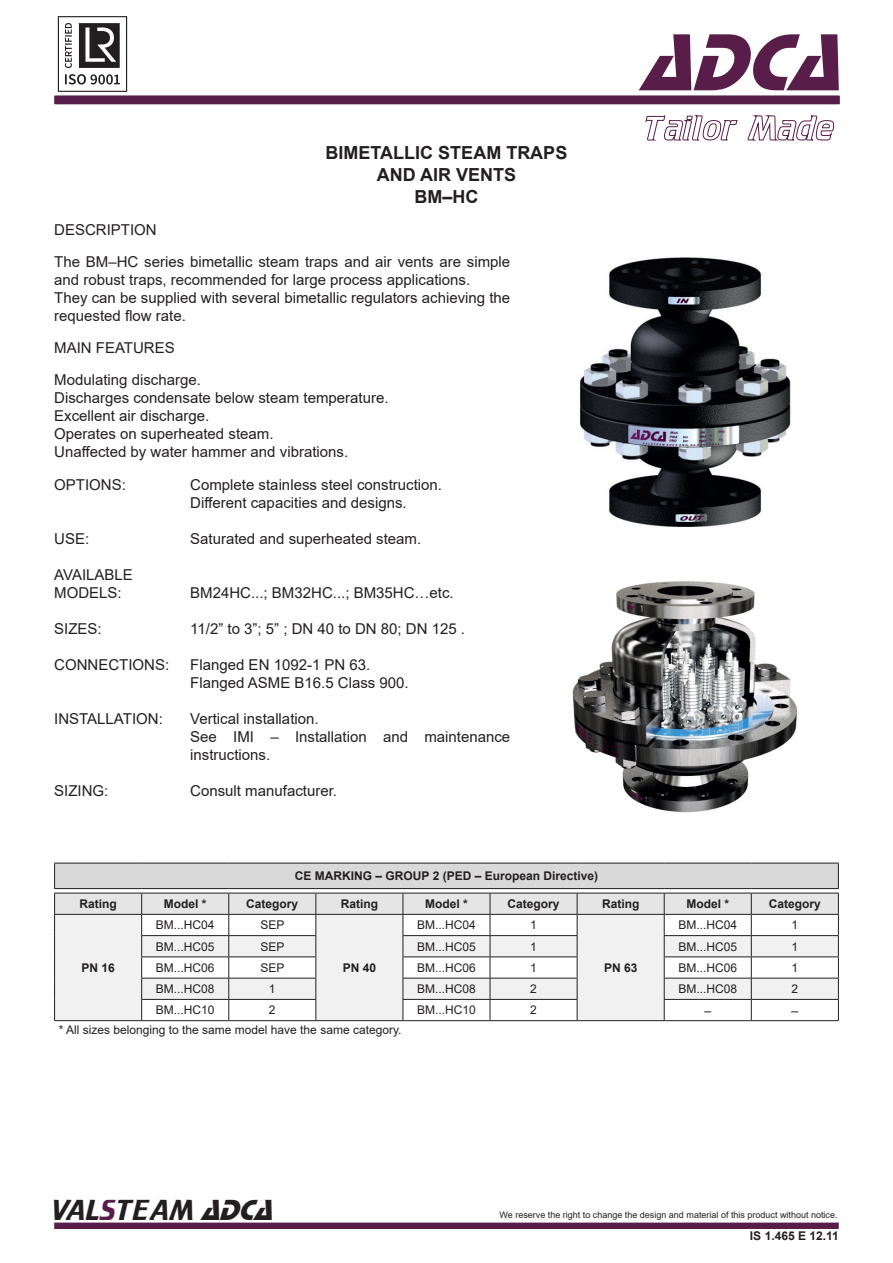
<style>
.page{position:relative;width:893px;height:1263px;background:#fff}
.page>*{position:absolute;margin:0;border:0;box-sizing:border-box;transform-origin:0 0}
.t1{font:italic 84px "Stop D";color:#581d49}
.t2{font:30px "Trekker";color:#231f20}
.t3{font:700 18px "Arial";color:#231f20}
.t4{font:15px/18px "Arial";color:#231f20}
.Estilo_de_parágrafo{font:12px "Arial";color:#231f20}
.Estilo_de_parágrafo-2{font:700 12px "Arial";color:#231f20}
.t5{font:9px "Arial";color:#231f20}
.s1{color:#581d49}
.s2{font-family:"Stop D";font-style:italic}
</style>
<div class="page">
<div style="left:54px;top:1222px;width:785px;height:7px;background:#581d49;border:2px solid #581d49"></div>
<img style="left:57px;top:16px;width:71px;height:76px">
<div style="left:55px;top:96px;width:785px;height:8px;background:#561d4a"></div>
<hr style="left:54px;top:1020px;width:88px;height:1px;background:#231f20">
<hr style="left:142px;top:1020px;width:87px;height:1px;background:#231f20">
<hr style="left:229px;top:1020px;width:87px;height:1px;background:#231f20">
<hr style="left:316px;top:1020px;width:87px;height:1px;background:#231f20">
<hr style="left:403px;top:1020px;width:87px;height:1px;background:#231f20">
<hr style="left:490px;top:1020px;width:87px;height:1px;background:#231f20">
<hr style="left:577px;top:1020px;width:87px;height:1px;background:#231f20">
<hr style="left:664px;top:1020px;width:87px;height:1px;background:#231f20">
<hr style="left:751px;top:1020px;width:88px;height:1px;background:#231f20">
<svg style="left:54px;top:863px;width:785px;height:157px"></svg>
<hr style="left:229px;top:893px;width:86px;height:1px;background:#231f20">
<hr style="left:315px;top:893px;width:88px;height:1px;background:#231f20">
<hr style="left:403px;top:893px;width:87px;height:1px;background:#231f20">
<hr style="left:490px;top:893px;width:87px;height:1px;background:#231f20">
<hr style="left:577px;top:893px;width:87px;height:1px;background:#231f20">
<hr style="left:664px;top:893px;width:87px;height:1px;background:#231f20">
<hr style="left:751px;top:893px;width:88px;height:1px;background:#231f20">
<img style="left:580px;top:257px;width:211px;height:270px">
<img style="left:572px;top:581px;width:226px;height:232px">
<svg style="left:645px;top:115px;width:93px;height:26px"></svg>
<svg style="left:747px;top:115px;width:87px;height:26px"></svg>
<p class="t4" style="left:54px;top:220px;width:104px">DESCRIPTION</p>
<p class="t3" style="left:326px;top:140px;width:243px">BIMETALLIC STEAM TRAPS</p>
<p class="t3" style="left:377px;top:162px;width:141px">AND AIR VENTS</p>
<p class="t3" style="left:414px;top:184px;width:65px">BM–HC</p>
<p class="t4" style="left:54px;top:253px;width:457px">The BM–HC series bimetallic steam traps and air vents are simple and robust traps, recommended for large process applications.</p>
<p class="t4" style="left:54px;top:289px;width:458px">They can be supplied with several bimetallic regulators achieving the requested flow rate.</p>
<p class="t4" style="left:54px;top:339px;width:122px">MAIN FEATURES</p>
<p class="t4" style="left:54px;top:371px;width:148px">Modulating discharge.</p>
<p class="t4" style="left:54px;top:389px;width:336px">Discharges condensate below steam temperature.</p>
<p class="t4" style="left:54px;top:407px;width:157px">Excellent air discharge.</p>
<p class="t4" style="left:54px;top:425px;width:221px">Operates on superheated steam.</p>
<p class="t4" style="left:54px;top:443px;width:295px">Unaffected by water hammer and vibrations.</p>
<p class="t4" style="left:54px;top:475px;width:73px">OPTIONS:</p>
<p class="t4" style="left:54px;top:529px;width:37px">USE:</p>
<p class="t4" style="left:54px;top:565px;width:80px">AVAILABLE</p>
<p class="t4" style="left:54px;top:583px;width:69px">MODELS:</p>
<p class="t4" style="left:54px;top:619px;width:49px">SIZES:</p>
<p class="t4" style="left:54px;top:655px;width:117px">CONNECTIONS:</p>
<p class="t4" style="left:54px;top:709px;width:110px">INSTALLATION:</p>
<p class="t4" style="left:54px;top:781px;width:56px">SIZING:</p>
<p class="t4" style="left:190px;top:475px;width:253px">Complete stainless steel construction.</p>
<p class="t4" style="left:190px;top:493px;width:218px">Different capacities and designs.</p>
<p class="t4" style="left:190px;top:529px;width:232px">Saturated and superheated steam.</p>
<p class="t4" style="left:190px;top:583px;width:265px">BM24HC...; BM32HC...; BM35HC…etc.</p>
<p class="t4" style="left:190px;top:619px;width:276px">11/2” to 3”; 5” ; DN 40 to DN 80; DN 125 .</p>
<p class="t4" style="left:190px;top:655px;width:182px">Flanged EN 1092-1 PN 63.</p>
<p class="t4" style="left:190px;top:673px;width:220px">Flanged ASME B16.5 Class 900.</p>
<p class="t4" style="left:190px;top:709px;width:130px">Vertical installation.</p>
<p class="t4" style="left:190px;top:727px;width:321px">See IMI – Installation and maintenance instructions.</p>
<p class="t4" style="left:190px;top:781px;width:148px">Consult manufacturer.</p>
<p class="Estilo_de_parágrafo-2" style="left:295px;top:867px;width:305px">CE MARKING – GROUP 2 (PED – European Directive)</p>
<h1 class="t1" style="left:640px;top:14px;width:227px">ADCA</h1>
<p class="Estilo_de_parágrafo-2" style="left:79px;top:895px;width:39px">Rating</p>
<p class="Estilo_de_parágrafo-2" style="left:164px;top:895px;width:44px">Model *</p>
<p class="Estilo_de_parágrafo-2" style="left:246px;top:895px;width:54px">Category</p>
<p class="Estilo_de_parágrafo-2" style="left:341px;top:895px;width:39px">Rating</p>
<p class="Estilo_de_parágrafo-2" style="left:425px;top:895px;width:44px">Model *</p>
<p class="Estilo_de_parágrafo-2" style="left:508px;top:895px;width:54px">Category</p>
<p class="Estilo_de_parágrafo-2" style="left:602px;top:895px;width:39px">Rating</p>
<p class="Estilo_de_parágrafo-2" style="left:686px;top:895px;width:44px">Model *</p>
<p class="Estilo_de_parágrafo-2" style="left:769px;top:895px;width:54px">Category</p>
<p class="Estilo_de_parágrafo" style="left:156px;top:917px;width:60px">BM...HC04</p>
<p class="Estilo_de_parágrafo" style="left:260px;top:917px;width:26px">SEP</p>
<p class="Estilo_de_parágrafo" style="left:417px;top:917px;width:60px">BM...HC04</p>
<p class="Estilo_de_parágrafo" style="left:530px;top:917px;width:8px">1</p>
<p class="Estilo_de_parágrafo" style="left:678px;top:917px;width:60px">BM...HC04</p>
<p class="Estilo_de_parágrafo" style="left:791px;top:917px;width:8px">1</p>
<p class="Estilo_de_parágrafo" style="left:156px;top:938px;width:60px">BM...HC05</p>
<p class="Estilo_de_parágrafo" style="left:260px;top:938px;width:26px">SEP</p>
<p class="Estilo_de_parágrafo" style="left:417px;top:938px;width:60px">BM...HC05</p>
<p class="Estilo_de_parágrafo" style="left:530px;top:938px;width:8px">1</p>
<p class="Estilo_de_parágrafo" style="left:678px;top:938px;width:60px">BM...HC05</p>
<p class="Estilo_de_parágrafo" style="left:791px;top:938px;width:8px">1</p>
<p class="Estilo_de_parágrafo" style="left:156px;top:959px;width:60px">BM...HC06</p>
<p class="Estilo_de_parágrafo" style="left:260px;top:959px;width:26px">SEP</p>
<p class="Estilo_de_parágrafo" style="left:417px;top:959px;width:60px">BM...HC06</p>
<p class="Estilo_de_parágrafo" style="left:530px;top:959px;width:8px">1</p>
<p class="Estilo_de_parágrafo" style="left:678px;top:959px;width:60px">BM...HC06</p>
<p class="Estilo_de_parágrafo" style="left:791px;top:959px;width:8px">1</p>
<p class="Estilo_de_parágrafo" style="left:156px;top:981px;width:60px">BM...HC08</p>
<p class="Estilo_de_parágrafo" style="left:269px;top:981px;width:8px">1</p>
<p class="Estilo_de_parágrafo" style="left:417px;top:981px;width:60px">BM...HC08</p>
<p class="Estilo_de_parágrafo" style="left:530px;top:981px;width:8px">2</p>
<p class="Estilo_de_parágrafo" style="left:678px;top:981px;width:60px">BM...HC08</p>
<p class="Estilo_de_parágrafo" style="left:791px;top:981px;width:8px">2</p>
<p class="Estilo_de_parágrafo" style="left:156px;top:1002px;width:60px">BM...HC10</p>
<p class="Estilo_de_parágrafo" style="left:269px;top:1002px;width:8px">2</p>
<p class="Estilo_de_parágrafo" style="left:417px;top:1002px;width:60px">BM...HC10</p>
<p class="Estilo_de_parágrafo" style="left:530px;top:1002px;width:8px">2</p>
<p class="Estilo_de_parágrafo" style="left:708px;top:1002px;width:8px">̶</p>
<p class="Estilo_de_parágrafo" style="left:795px;top:1002px;width:8px">̶</p>
<p class="Estilo_de_parágrafo" style="left:59px;top:1021px;width:344px">* All sizes belonging to the same model have the same category.</p>
<p class="Estilo_de_parágrafo-2" style="left:81px;top:959px;width:35px">PN 16</p>
<p class="Estilo_de_parágrafo-2" style="left:343px;top:959px;width:35px">PN 40</p>
<p class="Estilo_de_parágrafo-2" style="left:604px;top:959px;width:35px">PN 63</p>
<p class="t2" style="left:51px;top:1193px;width:232px">VAL<span class="s1">S</span>TEAM <span class="s2">ADCA</span></p>
<p class="t5" style="left:500px;top:1209px;width:340px">We reserve the right to change the design and material of this product without notice.</p>
<p class="Estilo_de_parágrafo-2" style="left:750px;top:1227px;width:90px">IS 1.465 E 12.11</p>
</div>
